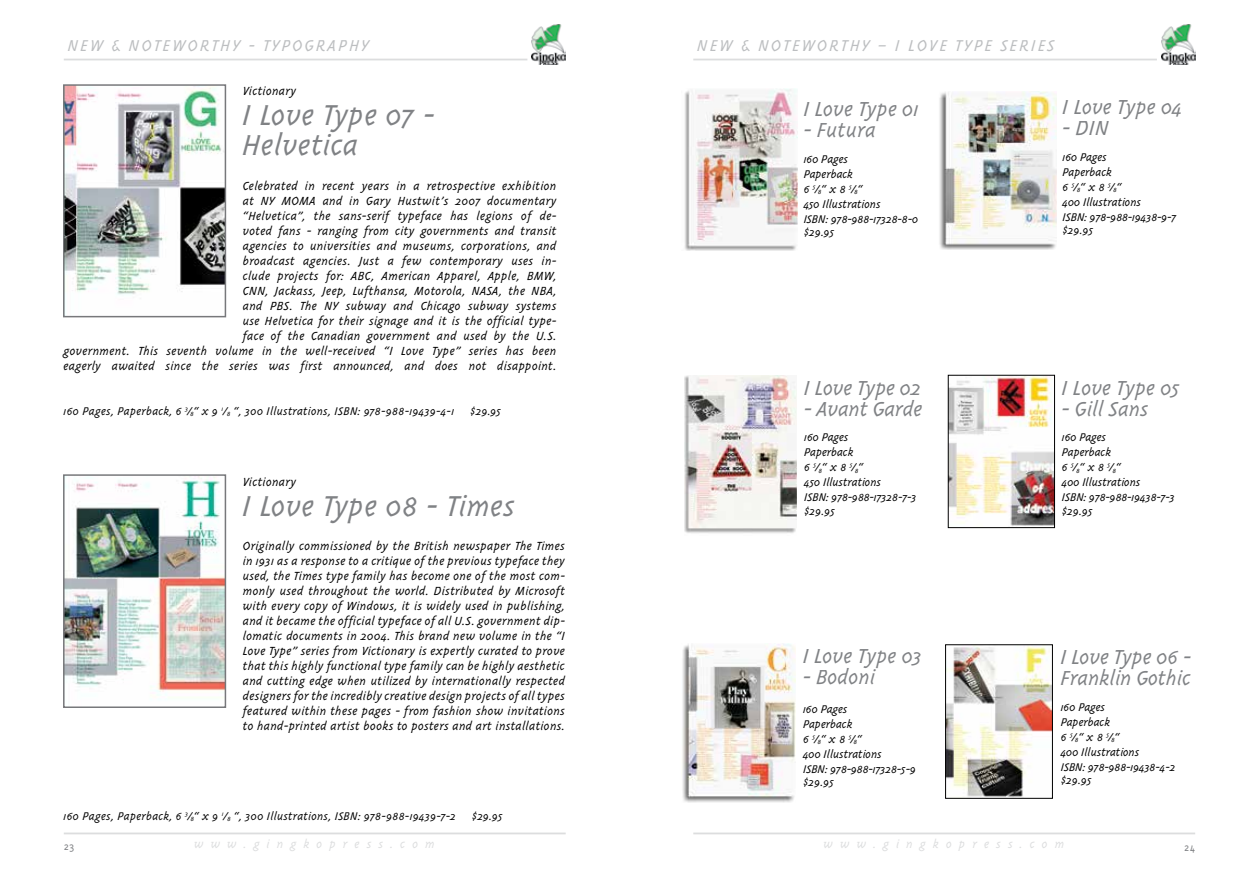
<style>
.page{position:relative;width:1259px;height:893px;background:#fff}
.page>*{position:absolute;margin:0;border:0;box-sizing:border-box;transform-origin:0 0}
.t1{font:italic 300 33px/30px "Triplex";letter-spacing:-.015em;color:#808285}
.t2{font:italic 300 23.25px/21px "Triplex";letter-spacing:-.02em;color:#808285}
.t3{font:italic 300 18px "Triplex";letter-spacing:.1em;color:#bcbec0}
.t4{font:italic 300 13.5px/15px "Triplex";color:#000;text-align:justify}
.t5{font:italic 300 13.5px "Triplex";letter-spacing:.5em;color:#dcddde}
.t6{font:italic 300 12.75px/15px "Triplex";letter-spacing:-.025em;color:#000}
.t7{font:italic 300 12.75px "Triplex";color:#000}
.t8{font:300 12px "Triplex";color:#808285}
</style>
<div class="page">
<img style="left:1161px;top:24px;width:34px;height:41px">
<hr style="left:693px;top:59px;width:464px;height:1px;background:#dcddde">
<hr style="left:693px;top:832px;width:502px;height:2px;background:#dcddde">
<img style="left:532px;top:24px;width:34px;height:41px">
<hr style="left:64px;top:59px;width:463px;height:1px;background:#dcddde">
<hr style="left:64px;top:832px;width:502px;height:2px;background:#dcddde">
<img style="left:66px;top:87px;width:157px;height:208px">
<div style="left:63px;top:84px;width:163px;height:233px;border:2px solid #77787b"></div>
<img style="left:66px;top:477px;width:157px;height:218px">
<div style="left:63px;top:474px;width:163px;height:234px;border:2px solid #77787b"></div>
<img style="left:684px;top:88px;width:113px;height:162px">
<img style="left:939px;top:91px;width:117px;height:158px">
<img style="left:684px;top:375px;width:112px;height:158px">
<img style="left:950px;top:377px;width:102px;height:149px">
<div style="left:948px;top:375px;width:106px;height:153px;border:1px solid #000"></div>
<img style="left:682px;top:643px;width:114px;height:160px">
<img style="left:947px;top:647px;width:103px;height:149px">
<div style="left:945px;top:645px;width:107px;height:153px;border:1px solid #000"></div>
<h3 class="t3" style="left:68px;top:36px;width:303px">NEW &amp; NOTEWORTHY - TYPOGRAPHY</h3>
<h3 class="t3" style="left:697px;top:36px;width:359px">NEW &amp; NOTEWORTHY – I LOVE TYPE SERIES</h3>
<p class="t4" style="left:243px;top:84px;width:55px">Victionary</p>
<h1 class="t1" style="left:243px;top:101px;width:194px">I Love Type 07 -<br>Helvetica</h1>
<p class="t4" style="left:64px;top:179px;width:495px;text-align:right">Celebrated in recent years in a retrospective exhibition<br>at NY MOMA and in Gary Hustwit’s 2007 documentary<br>“Helvetica”, the sans-serif typeface has legions of de-<br>voted fans - ranging from city governments and transit<br>agencies to universities and museums, corporations, and<br>broadcast agencies. Just a few contemporary uses in-<br>clude projects for: ABC, American Apparel, Apple, BMW,<br>CNN, Jackass, Jeep, Lufthansa, Motorola, NASA, the NBA,<br>and PBS. The NY subway and Chicago subway systems<br>use Helvetica for their signage and it is the official type-<br>face of the Canadian government and used by the U.S.<br>government. This seventh volume in the well-received “I Love Type” series has been eagerly awaited since the series was first announced, and does not disappoint.</p>
<p class="t7" style="left:64px;top:405px;width:439px">160 Pages, Paperback, 6 <sup>3</sup>/<sub>8</sub>“ x 9 <sup>1</sup>/<sub>8</sub> “, 300 Illustrations, ISBN: 978-988-19439-4-1 $29.95</p>
<p class="t4" style="left:243px;top:475px;width:55px">Victionary</p>
<h1 class="t1" style="left:243px;top:492px;width:275px">I Love Type 08 - Times</h1>
<p class="t4" style="left:243px;top:539px;width:324px">Originally commissioned by the British newspaper The Times in 1931 as a response to a critique of the previous typeface they used, the Times type family has become one of the most com&shy;monly used throughout the world. Distributed by Microsoft with every copy of Windows, it is widely used in publishing, and it became the official typeface of all U.S. government dip&shy;lomatic documents in 2004. This brand new volume in the “I Love Type” series from Victionary is expertly curated to prove that this highly functional type family can be highly aesthetic and cutting edge when utilized by internationally respected designers for the incredibly creative design projects of all types featured within these pages - from fashion show invitations to hand-printed artist books to posters and art installations.</p>
<p class="t7" style="left:64px;top:810px;width:441px">160 Pages, Paperback, 6 <sup>3</sup>/<sub>8</sub>“ x 9 <sup>1</sup>/<sub>8</sub> “, 300 Illustrations, ISBN: 978-988-19439-7-2 $29.95</p>
<h2 class="t2" style="left:804px;top:99px;width:117px">I Love Type 01</h2>
<h2 class="t2" style="left:804px;top:120px;width:75px">- Futura</h2>
<p class="t6" style="left:804px;top:152px;width:116px">160 Pages<br>Paperback<br>6 <sup>5</sup>/<sub>8</sub>“ x 8 <sup>5</sup>/<sub>8</sub>“<br>450 Illustrations<br>ISBN: 978-988-17328-8-0</p>
<p class="t6" style="left:804px;top:225px;width:32px">$29.95</p>
<h2 class="t2" style="left:804px;top:378px;width:119px">I Love Type 02</h2>
<h2 class="t2" style="left:804px;top:399px;width:121px">- Avant Garde</h2>
<p class="t6" style="left:804px;top:430px;width:114px">160 Pages<br>Paperback<br>6 <sup>5</sup>/<sub>8</sub>“ x 8 <sup>5</sup>/<sub>8</sub>“<br>450 Illustrations<br>ISBN: 978-988-17328-7-3</p>
<p class="t6" style="left:804px;top:504px;width:32px">$29.95</p>
<h2 class="t2" style="left:803px;top:646px;width:121px">I Love Type 03</h2>
<h2 class="t2" style="left:803px;top:667px;width:75px">- Bodoni</h2>
<p class="t6" style="left:803px;top:702px;width:114px">160 Pages<br>Paperback<br>6 <sup>5</sup>/<sub>8</sub>“ x 8 <sup>5</sup>/<sub>8</sub>“<br>400 Illustrations<br>ISBN: 978-988-17328-5-9</p>
<p class="t6" style="left:803px;top:775px;width:32px">$29.95</p>
<h2 class="t2" style="left:1062px;top:98px;width:122px">I Love Type 04</h2>
<h2 class="t2" style="left:1062px;top:119px;width:49px">- DIN</h2>
<p class="t6" style="left:1062px;top:150px;width:116px">160 Pages<br>Paperback<br>6 <sup>5</sup>/<sub>8</sub>“ x 8 <sup>5</sup>/<sub>8</sub>“<br>400 Illustrations<br>ISBN: 978-988-19438-9-7</p>
<p class="t6" style="left:1062px;top:223px;width:32px">$29.95</p>
<h2 class="t2" style="left:1062px;top:378px;width:120px">I Love Type 05</h2>
<h2 class="t2" style="left:1062px;top:399px;width:89px">- Gill Sans</h2>
<p class="t6" style="left:1062px;top:430px;width:115px">160 Pages<br>Paperback<br>6 <sup>5</sup>/<sub>8</sub>“ x 8 <sup>5</sup>/<sub>8</sub>“<br>400 Illustrations<br>ISBN: 978-988-19438-7-3</p>
<p class="t6" style="left:1062px;top:504px;width:32px">$29.95</p>
<h2 class="t2" style="left:1061px;top:647px;width:133px">I Love Type 06 -<br>Franklin Gothic</h2>
<p class="t6" style="left:1061px;top:700px;width:116px">160 Pages<br>Paperback<br>6 <sup>5</sup>/<sub>8</sub>“ x 8 <sup>5</sup>/<sub>8</sub>“<br>400 Illustrations<br>ISBN: 978-988-19438-4-2</p>
<p class="t6" style="left:1061px;top:773px;width:32px">$29.95</p>
<p class="t5" style="left:194px;top:837px;width:243px">www.gingkopress.com</p>
<p class="t5" style="left:824px;top:837px;width:243px">www.gingkopress.com</p>
<p class="t8" style="left:64px;top:840px;width:12px">23</p>
<p class="t8" style="left:1184px;top:841px;width:13px">24</p>
</div>
